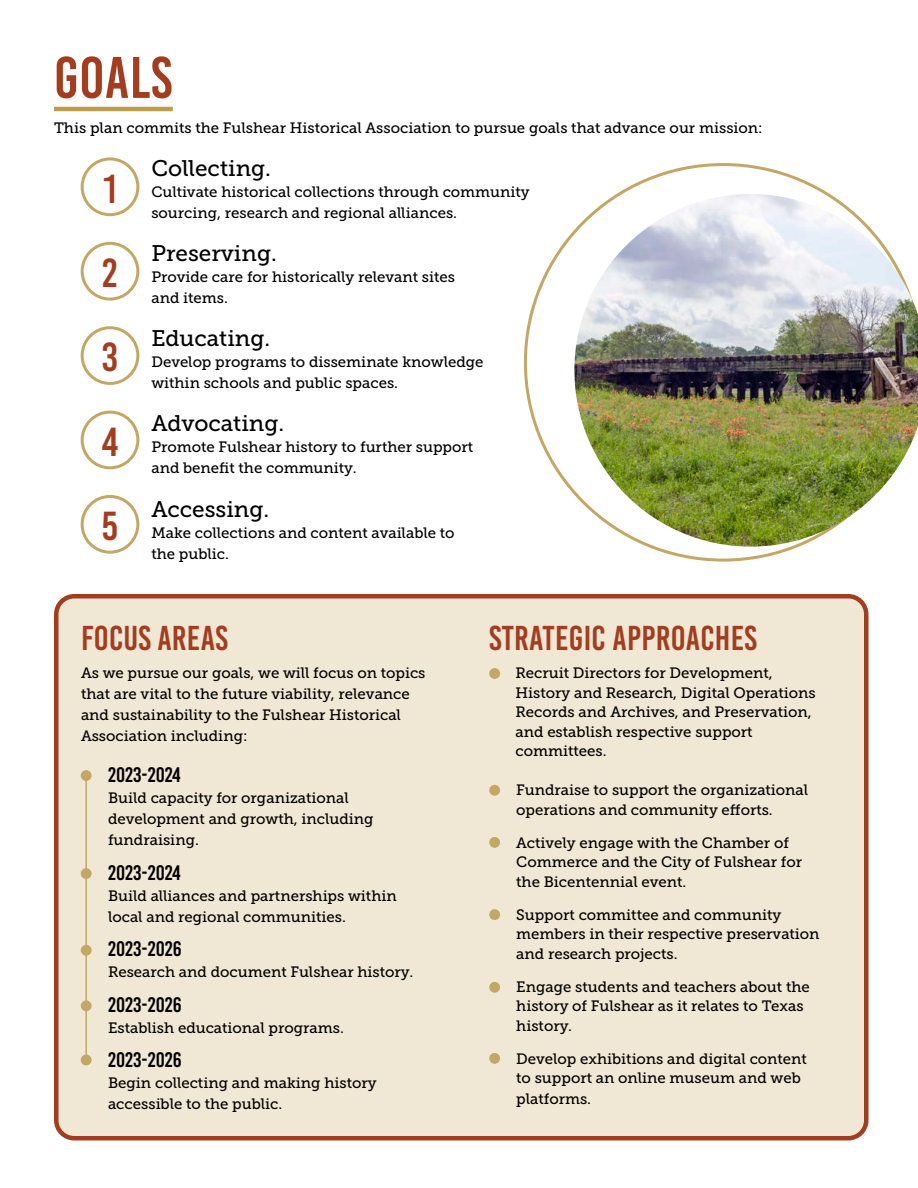
<style>
.page{position:relative;width:918px;height:1188px;background:#fff}
.page>*{position:absolute;margin:0;border:0;box-sizing:border-box;transform-origin:0 0}
.t1{font:58.5px "Bebas Kai";letter-spacing:.01em;color:#a33d1f}
.t2{font:40.5px/84.4px "Bebas Kai";color:#a33d1f;text-align:justify}
.t3{font:34.5px "Bebas Kai";letter-spacing:.01em;color:#a33d1f}
.t4{font:22.5px "Museo Slab 500";color:#000}
.t5{font:21px "Bebas Kai";color:#000}
.t6{font:15px/21px "Museo Slab 500";color:#000}
</style>
<div class="page">
<div style="left:56px;top:596px;width:810px;height:542px;background:#f1e7d5;border-radius:18px"></div>
<div style="left:54px;top:594px;width:814px;height:546px;border:4px solid #a33d1f;border-radius:18px"></div>
<div style="left:81px;top:157px;width:58px;height:59px;border:3px solid #c4a765;border-radius:50%"></div>
<div style="left:81px;top:242px;width:58px;height:59px;border:3px solid #c4a765;border-radius:50%"></div>
<div style="left:81px;top:326px;width:58px;height:59px;border:3px solid #c4a765;border-radius:50%"></div>
<div style="left:81px;top:411px;width:58px;height:58px;border:3px solid #c4a765;border-radius:50%"></div>
<div style="left:81px;top:495px;width:58px;height:59px;border:3px solid #c4a765;border-radius:50%"></div>
<hr style="left:85px;top:770px;width:2px;height:290px;background:#c4a765">
<div style="left:81px;top:770px;width:11px;height:11px;background:#c4a765;border-radius:50%"></div>
<div style="left:81px;top:868px;width:11px;height:11px;background:#c4a765;border-radius:50%"></div>
<div style="left:81px;top:945px;width:11px;height:11px;background:#c4a765;border-radius:50%"></div>
<div style="left:81px;top:1000px;width:11px;height:11px;background:#c4a765;border-radius:50%"></div>
<div style="left:81px;top:1055px;width:11px;height:10px;background:#c4a765;border-radius:50%"></div>
<div style="left:489px;top:785px;width:11px;height:11px;background:#c4a765;border-radius:50%"></div>
<div style="left:489px;top:837px;width:11px;height:11px;background:#c4a765;border-radius:50%"></div>
<div style="left:489px;top:909px;width:11px;height:11px;background:#c4a765;border-radius:50%"></div>
<div style="left:489px;top:982px;width:11px;height:11px;background:#c4a765;border-radius:50%"></div>
<div style="left:489px;top:1053px;width:11px;height:11px;background:#c4a765;border-radius:50%"></div>
<svg style="left:524px;top:163px;width:306px;height:399px"></svg>
<hr style="left:54px;top:107px;width:119px;height:4px;background:#ba9e4d">
<img style="left:574px;top:194px;width:344px;height:353px">
<div style="left:489px;top:668px;width:11px;height:11px;background:#c4a765;border-radius:50%"></div>
<h1 class="t1" style="left:54px;top:46px;width:119px">GOALS</h1>
<p class="t6" style="left:54px;top:117px;width:710px">This plan commits the Fulshear Historical Association to pursue goals that advance our mission:</p>
<h2 class="t2" style="left:103px;top:147px;width:15px">1</h2>
<h3 class="t4" style="left:151px;top:156px;width:121px">Collecting.</h3>
<p class="t6" style="left:151px;top:181px;width:380px">Cultivate historical collections through community sourcing, research and regional alliances.</p>
<h3 class="t4" style="left:151px;top:241px;width:127px">Preserving.</h3>
<p class="t6" style="left:151px;top:266px;width:305px">Provide care for historically relevant sites and items.</p>
<h3 class="t4" style="left:151px;top:326px;width:120px">Educating.</h3>
<p class="t6" style="left:151px;top:352px;width:334px">Develop programs to disseminate knowledge within schools and public spaces.</p>
<h3 class="t4" style="left:151px;top:411px;width:134px">Advocating.</h3>
<p class="t6" style="left:151px;top:437px;width:323px">Promote Fulshear history to further support and benefit the community.</p>
<h3 class="t4" style="left:151px;top:496px;width:119px">Accessing.</h3>
<p class="t6" style="left:151px;top:522px;width:305px">Make collections and content available to the public.</p>
<h2 class="t2" style="left:102px;top:231px;width:18px">2<br>3<br>4<br>5</h2>
<h3 class="t3" style="left:81px;top:620px;width:148px">FOCUS AREAS</h3>
<p class="t6" style="left:81px;top:662px;width:346px">As we pursue our goals, we will focus on topics that are vital to the future viability, relevance and sustainability to the Fulshear Historical Association including:</p>
<h3 class="t5" style="left:108px;top:764px;width:74px">2023-2024</h3>
<p class="t6" style="left:108px;top:788px;width:267px">Build capacity for organizational development and growth, including fundraising.</p>
<h3 class="t5" style="left:108px;top:861px;width:74px">2023-2024</h3>
<p class="t6" style="left:108px;top:885px;width:290px">Build alliances and partnerships within local and regional communities.</p>
<h3 class="t5" style="left:108px;top:938px;width:75px">2023-2026</h3>
<p class="t6" style="left:108px;top:962px;width:307px">Research and document Fulshear history.</p>
<h3 class="t5" style="left:108px;top:993px;width:75px">2023-2026</h3>
<p class="t6" style="left:108px;top:1017px;width:237px">Establish educational programs.</p>
<h3 class="t5" style="left:108px;top:1049px;width:75px">2023-2026</h3>
<p class="t6" style="left:108px;top:1073px;width:270px">Begin collecting and making history accessible to the public.</p>
<h3 class="t3" style="left:489px;top:620px;width:269px">STRATEGIC APPROACHES</h3>
<p class="t6" style="left:515px;top:663px;width:302px;line-height:19.5px">Recruit Directors for Development, History and Research, Digital Operations Records and Archives, and Preservation, and establish respective support committees.</p>
<p class="t6" style="left:516px;top:780px;width:294px;line-height:19.5px">Fundraise to support the organizational operations and community efforts.</p>
<p class="t6" style="left:516px;top:833px;width:287px;line-height:19.5px">Actively engage with the Chamber of<br>Commerce and the City of Fulshear for the Bicentennial event.</p>
<p class="t6" style="left:516px;top:905px;width:305px;line-height:19.5px">Support committee and community members in their respective preservation and research projects.</p>
<p class="t6" style="left:516px;top:977px;width:295px;line-height:19.5px">Engage students and teachers about the history of Fulshear as it relates to Texas history.</p>
<p class="t6" style="left:516px;top:1049px;width:292px;line-height:19.5px">Develop exhibitions and digital content to support an online museum and web</p>
<p class="t6" style="left:516px;top:1088px;width:76px">platforms.</p>
</div>
